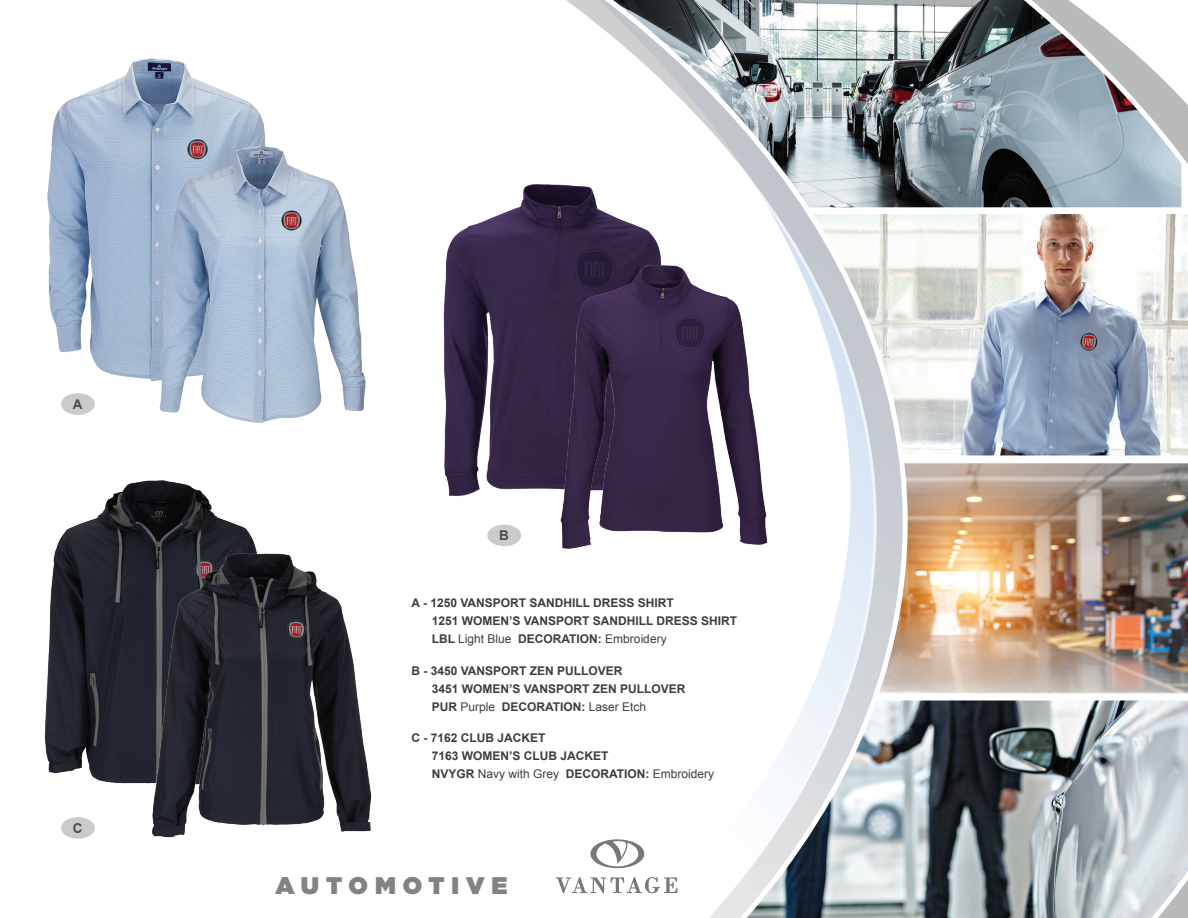
<style>
.page{position:relative;width:1188px;height:918px;background:#fff}
.page>*{position:absolute;margin:0;border:0;box-sizing:border-box;transform-origin:0 0}
.t1{font:900 24px "Gotham HTF";letter-spacing:.29em;color:#808285}
.t2{font:700 13.5px "Arial";color:#4b4c4d}
.t3{font:700 12px/18px "Arial";color:#3e3e3f}
.s1{font-weight:400}
</style>
<div class="page">
<img style="left:492px;top:0;width:696px;height:918px">
<svg style="left:1045px;top:0;width:143px;height:170px"></svg>
<div style="left:61px;top:817px;width:34px;height:22px;background:#cccbca;border-radius:50%"></div>
<div style="left:487px;top:525px;width:34px;height:21px;background:#cccbca;border-radius:50%"></div>
<img style="left:541px;top:828px;width:139px;height:72px">
<img style="left:443px;top:170px;width:280px;height:339px">
<img style="left:511px;top:251px;width:305px;height:305px">
<img style="left:44px;top:480px;width:211px;height:303px">
<img style="left:112px;top:544px;width:260px;height:294px">
<img style="left:47px;top:58px;width:218px;height:317px">
<img style="left:112px;top:138px;width:254px;height:285px">
<div style="left:61px;top:393px;width:34px;height:22px;background:#cccbca;border-radius:50%"></div>
<p class="t2" style="left:73px;top:395px;width:11px">A</p>
<p class="t2" style="left:73px;top:819px;width:11px">C</p>
<p class="t2" style="left:499px;top:527px;width:11px">B</p>
<p class="t3" style="left:432px;top:594px;width:307px;text-indent:-20px">A - 1250 VANSPORT SANDHILL DRESS SHIRT<br>1251 WOMEN’S VANSPORT SANDHILL DRESS SHIRT<br>LBL <span class="s1">Light Blue</span> DECORATION: <span class="s1">Embroidery</span></p>
<p class="t3" style="left:432px;top:662px;width:255px;text-indent:-20px">B - 3450 VANSPORT ZEN PULLOVER<br>3451 WOMEN’S VANSPORT ZEN PULLOVER<br>PUR <span class="s1">Purple</span> DECORATION: <span class="s1">Laser Etch</span></p>
<p class="t3" style="left:432px;top:729px;width:284px;text-indent:-20px">C - 7162 CLUB JACKET<br>7163 WOMEN’S CLUB JACKET<br>NVYGR <span class="s1">Navy with Grey</span> DECORATION: <span class="s1">Embroidery</span></p>
<h1 class="t1" style="left:276px;top:872px;width:234px">AUTOMOTIVE</h1>
</div>
